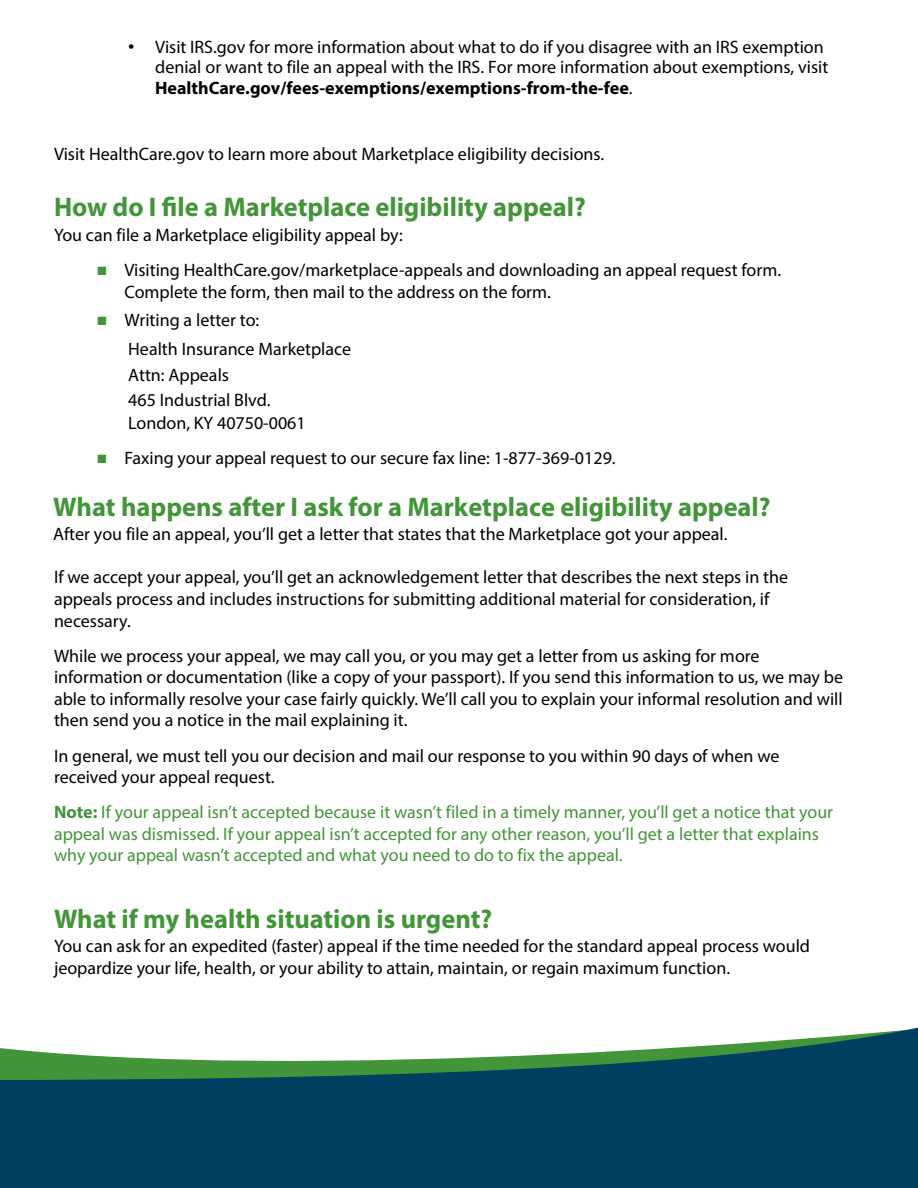
<style>
.page{position:relative;width:918px;height:1188px;background:#fff}
.page>*{position:absolute;margin:0;border:0;box-sizing:border-box;transform-origin:0 0}
.Header_1{font:700 27px "Myriad Pro";color:#439539}
.text_no_indent{font:700 27px "Myriad Pro";color:#439539}
.text_no_indent-2{font:18px/21.6px "Myriad Pro";color:#000}
.text_no_indent-3{font:18px/21.6px "Myriad Pro";color:#439539}
.s1{font-family:"Arial"}
.s2{font-weight:700}
.s3{color:#439539}
</style>
<div class="page">
<svg style="left:0;top:1027px;width:918px;height:161px;fill:#003f5f"></svg>
<p class="text_no_indent-2" style="left:155px;top:36px;width:675px;line-height:20.9px;text-indent:-27px"><span class="s1">•</span> Visit IRS.gov for more information about what to do if you disagree with an IRS exemption denial or want to file an appeal with the IRS. For more information about exemptions, visit<br><span class="s2">HealthCare.gov/fees-exemptions/exemptions-from-the-fee</span>.</p>
<p class="text_no_indent-2" style="left:54px;top:143px;width:552px">Visit HealthCare.gov to learn more about Marketplace eligibility decisions.</p>
<p class="Header_1" style="left:54px;top:190px;width:533px">How do I file a Marketplace eligibility appeal?</p>
<p class="text_no_indent-2" style="left:54px;top:224px;width:350px">You can file a Marketplace eligibility appeal by:</p>
<p class="text_no_indent-2" style="left:125px;top:259px;width:658px;text-indent:-27px"><span class="s3">■</span> Visiting HealthCare.gov/marketplace-appeals and downloading an appeal request form.<br>Complete the form, then mail to the address on the form.</p>
<p class="text_no_indent-2" style="left:98px;top:309px;width:163px"><span class="s3">■</span> Writing a letter to:</p>
<p class="text_no_indent-2" style="left:128px;top:338px;width:224px">Health Insurance Marketplace</p>
<p class="text_no_indent-2" style="left:128px;top:364px;width:102px">Attn: Appeals</p>
<p class="text_no_indent-2" style="left:128px;top:389px;width:144px">465 Industrial Blvd.</p>
<p class="text_no_indent-2" style="left:128px;top:412px;width:179px">London, KY 40750-0061</p>
<p class="text_no_indent-2" style="left:98px;top:447px;width:520px"><span class="s3">■</span> Faxing your appeal request to our secure fax line: 1-877-369-0129.</p>
<p class="text_no_indent" style="left:53px;top:489px;width:719px">What happens after I ask for a Marketplace eligibility appeal?</p>
<p class="text_no_indent-2" style="left:53px;top:523px;width:676px">After you file an appeal, you’ll get a letter that states that the Marketplace got your appeal.</p>
<p class="text_no_indent-2" style="left:54px;top:566px;width:736px">If we accept your appeal, you’ll get an acknowledgement letter that describes the next steps in the appeals process and includes instructions for submitting additional material for consideration, if necessary.</p>
<p class="text_no_indent-2" style="left:54px;top:645px;width:791px">While we process your appeal, we may call you, or you may get a letter from us asking for more information or documentation (like a copy of your passport). If you send this information to us, we may be able to informally resolve your case fairly quickly. We’ll call you to explain your informal resolution and will then send you a notice in the mail explaining it.</p>
<p class="text_no_indent-2" style="left:54px;top:744px;width:727px">In general, we must tell you our decision and mail our response to you within 90 days of when we received your appeal request.</p>
<p class="text_no_indent-3" style="left:54px;top:801px;width:781px"><span class="s2">Note:</span> If your appeal isn’t accepted because it wasn’t filed in a timely manner, you’ll get a notice that your appeal was dismissed. If your appeal isn’t accepted for any other reason, you’ll get a letter that explains why your appeal wasn’t accepted and what you need to do to fix the appeal.</p>
<p class="Header_1" style="left:54px;top:901px;width:440px">What if my health situation is urgent?</p>
<p class="text_no_indent-2" style="left:54px;top:935px;width:758px">You can ask for an expedited (faster) appeal if the time needed for the standard appeal process would jeopardize your life, health, or your ability to attain, maintain, or regain maximum function.</p>
</div>
